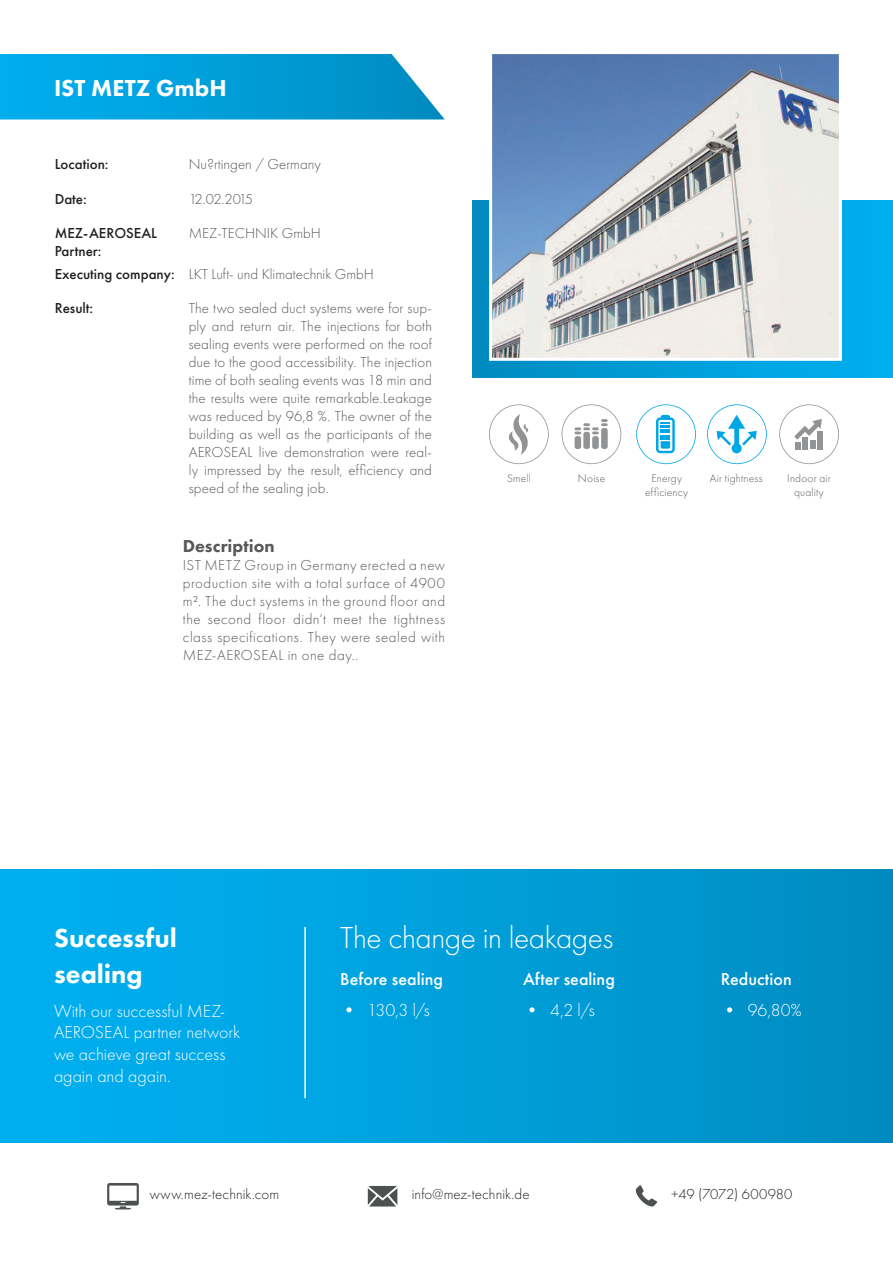
<style>
.page{position:relative;width:893px;height:1263px;background:#fff}
.page>*{position:absolute;margin:0;border:0;box-sizing:border-box;transform-origin:0 0}
.t1{font:300 31.5px "Futura PT";letter-spacing:-.015em;color:#fff}
.t2{font:800 27px/36px "Futura PT";color:#fff}
.t3{font:800 24px "Futura PT";color:#fff}
.t4{font:300 18px/21.6px "Futura PT";color:#fff}
.t5{font:500 18px "Futura PT";letter-spacing:.005em;color:#fff}
.t6{font:800 18px "Futura PT";color:#57585a}
.t7{font:300 15px/18px "Futura PT";letter-spacing:.005em;color:#57585a;text-align:justify}
.t8{font:300 15px "Futura PT";letter-spacing:.005em;color:#231f20}
.t9{font:500 15px/18px "Futura PT";color:#231f20}
.t10{font:300 11.4px/13.8px "Futura PT";letter-spacing:.02em;color:#57585a;text-align:center}
.s1{font-weight:500;color:#231f20}
</style>
<div class="page">
<svg style="left:0;top:54px;width:445px;height:65px;background:#0fa4db"></svg>
<div style="left:0;top:870px;width:893px;height:273px;background:linear-gradient(to right,#00b1f3,#008dc2)"></div>
<hr style="left:304px;top:927px;width:2px;height:171px;background:#fff">
<svg style="left:489px;top:404px;width:60px;height:60px"></svg>
<svg style="left:636px;top:404px;width:60px;height:60px"></svg>
<svg style="left:562px;top:404px;width:59px;height:60px"></svg>
<svg style="left:707px;top:404px;width:60px;height:60px"></svg>
<svg style="left:779px;top:404px;width:60px;height:60px"></svg>
<div style="left:472px;top:200px;width:421px;height:178px;background:linear-gradient(to right,#008cc0,#00b0f1)"></div>
<img style="left:493px;top:55px;width:345px;height:302px">
<div style="left:489px;top:51px;width:353px;height:310px;border:3px solid #fff"></div>
<svg style="left:107px;top:1183px;width:32px;height:26px"></svg>
<svg style="left:636px;top:1185px;width:21px;height:21px"></svg>
<svg style="left:368px;top:1186px;width:29px;height:20px"></svg>
<h3 class="t3" style="left:54px;top:73px;width:174px">IST METZ GmbH</h3>
<p class="t9" style="left:55px;top:155px;width:55px">Location:</p>
<p class="t7" style="left:189px;top:156px;width:134px">Nu?rtingen / Germany</p>
<p class="t9" style="left:55px;top:189px;width:34px">Date:</p>
<p class="t7" style="left:189px;top:190px;width:66px">12.02.2015</p>
<p class="t9" style="left:55px;top:224px;width:104px">MEZ-AEROSEAL<br>Partner:</p>
<p class="t7" style="left:189px;top:224px;width:134px">MEZ-TECHNIK GmbH</p>
<p class="t7" style="left:55px;top:265px;width:321px"><span class="s1">Executing company:</span> LKT Luft- und Klimatechnik GmbH</p>
<p class="t9" style="left:55px;top:299px;width:40px">Result:</p>
<p class="t7" style="left:189px;top:299px;width:245px">The two sealed duct systems were for sup&shy;ply and return air. The injections for both sealing events were performed on the roof due to the good accessibility. The injection time of both sealing events was 18 min and the results were quite remarkable.Leakage was reduced by 96,8 %. The owner of the building as well as the participants of the AEROSEAL live demonstration were real&shy;ly impressed by the result, efficiency and speed of the sealing job.</p>
<p class="t6" style="left:183px;top:535px;width:93px">Description</p>
<p class="t7" style="left:183px;top:556px;width:264px">IST METZ Group in Germany erected a new production site with a total surface of 4900 m². The duct systems in the ground floor and the second floor didn‘t meet the tightness class specifications. They were sealed with MEZ-AEROSEAL in one day..</p>
<p class="t10" style="left:507px;top:471px;width:25px">Smell</p>
<p class="t10" style="left:645px;top:471px;width:44px">Energy efficiency</p>
<p class="t10" style="left:578px;top:471px;width:29px">Noise</p>
<p class="t10" style="left:710px;top:471px;width:54px">Air tightness</p>
<p class="t10" style="left:787px;top:471px;width:45px">Indoor air quality</p>
<h2 class="t2" style="left:54px;top:920px;width:124px">Successful sealing</h2>
<h1 class="t1" style="left:340px;top:919px;width:275px">The change in leakages</h1>
<p class="t5" style="left:340px;top:968px;width:104px">Before sealing</p>
<p class="t4" style="left:340px;top:999px;width:91px">• 130,3 l/s</p>
<p class="t5" style="left:523px;top:968px;width:93px">After sealing</p>
<p class="t4" style="left:523px;top:999px;width:73px">• 4,2 l/s</p>
<p class="t4" style="left:54px;top:1000px;width:188px">With our successful MEZ-<br>AEROSEAL partner network we achieve great success again and again.</p>
<p class="t5" style="left:721px;top:968px;width:72px">Reduction</p>
<p class="t4" style="left:721px;top:999px;width:83px">• 96,80%</p>
<p class="t8" style="left:150px;top:1186px;width:131px">www.mez-technik.com</p>
<p class="t8" style="left:412px;top:1185px;width:119px">info@mez-technik.de</p>
<p class="t8" style="left:671px;top:1185px;width:123px">+49 (7072) 600980</p>
</div>
